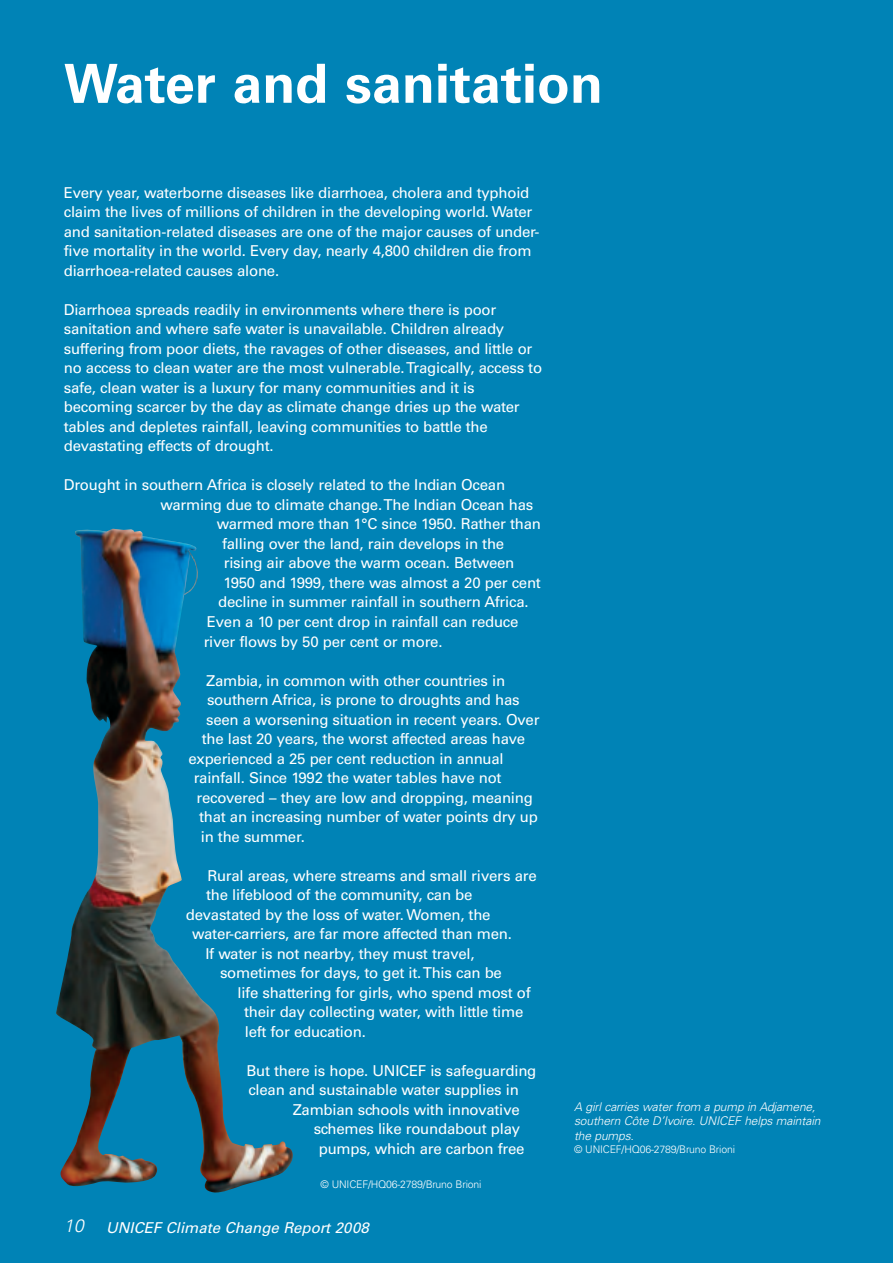
<style>
.page{position:relative;width:893px;height:1263px;background:#0083b6}
.page>*{position:absolute;margin:0;border:0;box-sizing:border-box;transform-origin:0 0}
.t1{font:700 54px "Univers";color:#fff}
.t2{font:italic 300 18px "Univers";color:#fff}
.t3{font:15px/19.5px "Univers";letter-spacing:-.015em;color:#fff}
.t4{font:italic 15px "Univers";color:#fff}
.t5{font:italic 300 12px/14.4px "Univers";letter-spacing:-.01em;color:#fff}
.t6{font:300 10.5px "Univers";letter-spacing:-.015em;color:#fff}
</style>
<div class="page">
<img style="left:56px;top:528px;width:237px;height:665px">
<h1 class="t1" style="left:64px;top:64px;width:541px">Water and sanitation</h1>
<p class="t3" style="left:64px;top:184px;width:477px">Every year, waterborne diseases like diarrhoea, cholera and typhoid claim the lives of millions of children in the developing world. Water and sanitation-related diseases are one of the major causes of under&shy;five mortality in the world. Every day, nearly 4,800 children die from diarrhoea-related causes alone.</p>
<p class="t3" style="left:64px;top:301px;width:480px">Diarrhoea spreads readily in environments where there is poor sanitation and where safe water is unavailable. Children already suffering from poor diets, the ravages of other diseases, and little or no access to clean water are the most vulnerable. Tragically, access to safe, clean water is a luxury for many communities and it is becoming scarcer by the day as climate change dries up the water tables and depletes rainfall, leaving communities to battle the devastating effects of drought.</p>
<p class="t3" style="left:64px;top:477px;width:443px">Drought in southern Africa is closely related to the Indian Ocean</p>
<p class="t3" style="left:161px;top:496px;width:374px">warming due to climate change. The Indian Ocean has</p>
<p class="t3" style="left:217px;top:516px;width:326px">warmed more than 1°C since 1950. Rather than</p>
<p class="t3" style="left:222px;top:535px;width:284px">falling over the land, rain develops in the</p>
<p class="t3" style="left:224px;top:555px;width:292px">rising air above the warm ocean. Between</p>
<p class="t3" style="left:224px;top:574px;width:319px">1950 and 1999, there was almost a 20 per cent</p>
<p class="t3" style="left:218px;top:594px;width:312px">decline in summer rainfall in southern Africa.</p>
<p class="t3" style="left:207px;top:613px;width:313px">Even a 10 per cent drop in rainfall can reduce</p>
<p class="t3" style="left:204px;top:633px;width:240px">river flows by 50 per cent or more.</p>
<p class="t3" style="left:206px;top:672px;width:301px">Zambia, in common with other countries in</p>
<p class="t3" style="left:207px;top:691px;width:314px">southern Africa, is prone to droughts and has</p>
<p class="t3" style="left:206px;top:711px;width:335px">seen a worsening situation in recent years. Over</p>
<p class="t3" style="left:202px;top:730px;width:325px">the last 20 years, the worst affected areas have</p>
<p class="t3" style="left:188px;top:750px;width:317px">experienced a 25 per cent reduction in annual</p>
<p class="t3" style="left:194px;top:769px;width:309px">rainfall. Since 1992 the water tables have not</p>
<p class="t3" style="left:197px;top:789px;width:338px">recovered – they are low and dropping, meaning</p>
<p class="t3" style="left:199px;top:808px;width:340px">that an increasing number of water points dry up</p>
<p class="t3" style="left:201px;top:828px;width:106px">in the summer.</p>
<p class="t3" style="left:208px;top:867px;width:331px">Rural areas, where streams and small rivers are</p>
<p class="t3" style="left:206px;top:886px;width:268px">the lifeblood of the community, can be</p>
<p class="t3" style="left:186px;top:906px;width:306px">devastated by the loss of water. Women, the</p>
<p class="t3" style="left:192px;top:925px;width:321px">water-carriers, are far more affected than men.</p>
<p class="t3" style="left:205px;top:945px;width:271px">If water is not nearby, they must travel,</p>
<p class="t3" style="left:220px;top:964px;width:283px">sometimes for days, to get it. This can be</p>
<p class="t3" style="left:237px;top:984px;width:295px">life shattering for girls, who spend most of</p>
<p class="t3" style="left:244px;top:1003px;width:281px">their day collecting water, with little time</p>
<p class="t3" style="left:245px;top:1023px;width:122px">left for education.</p>
<p class="t3" style="left:246px;top:1062px;width:291px">But there is hope. UNICEF is safeguarding clean and sustainable water supplies in</p>
<p class="t3" style="left:293px;top:1101px;width:229px">Zambian schools with innovative</p>
<p class="t3" style="left:314px;top:1120px;width:208px">schemes like roundabout play</p>
<p class="t3" style="left:319px;top:1140px;width:207px">pumps, which are carbon free</p>
<p class="t6" style="left:321px;top:1181px;width:162px">© UNICEF/HQ06-2789/Bruno Brioni</p>
<p class="t2" style="left:64px;top:1219px;width:22px">10</p>
<p class="t4" style="left:106px;top:1222px;width:264px">UNICEF Climate Change Report 2008</p>
<p class="t5" style="left:574px;top:1101px;width:248px">A girl carries water from a pump in Adjamene, southern Côte D’Ivoire. UNICEF helps maintain the pumps.</p>
<p class="t6" style="left:574px;top:1145px;width:162px">© UNICEF/HQ06-2789/Bruno Brioni</p>
</div>
